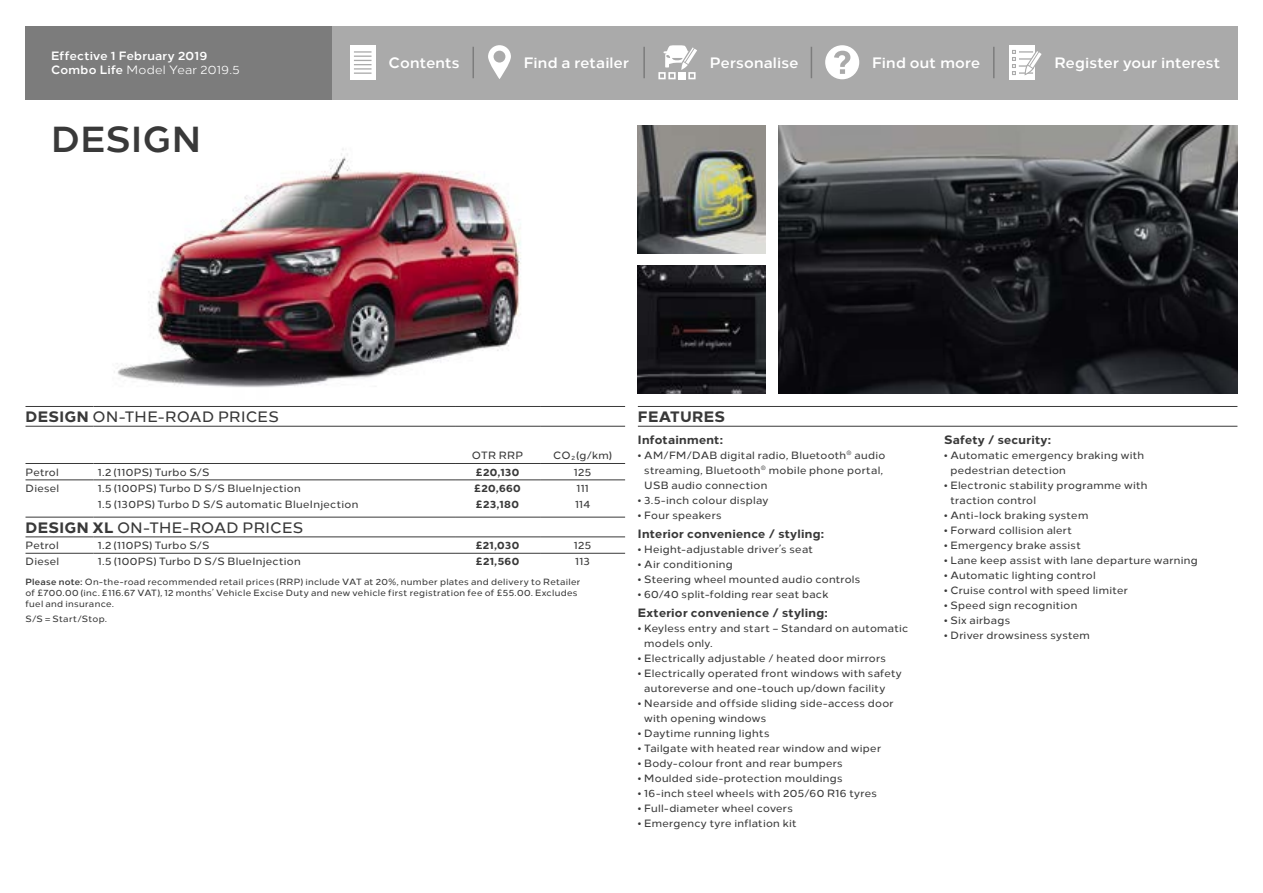
<style>
.page{position:relative;width:1263px;height:893px;background:#fff}
.page>*{position:absolute;margin:0;border:0;box-sizing:border-box;transform-origin:0 0}
.t1{font:700 36px "Vauxhall Neue";letter-spacing:.015em;color:#393939}
.t2{font:700 15px "Vauxhall Neue";letter-spacing:.015em;color:#fff}
.t3{font:15px "Vauxhall Neue";letter-spacing:.025em;color:#393939}
.t4{font:800 15px "Vauxhall Neue";color:#393939}
.t5{font:800 12px "Vauxhall Neue";letter-spacing:.025em;color:#393939}
.t6{font:700 12px/14.4px "Vauxhall Neue";letter-spacing:.025em;color:#fff}
.t7{font:10.5px/15px "Vauxhall Neue";letter-spacing:.03em;color:#393939}
.t8{font:800 10.5px "Vauxhall Neue";color:#393939}
.t9{font:9px/10.8px "Vauxhall Neue";letter-spacing:.035em;color:#393939}
.s1{font-weight:300}
.s2{font-weight:800}
.s3{font-size:6.15px}
.s4{font-weight:700}
</style>
<div class="page">
<img style="left:638px;top:266px;width:127px;height:127px">
<img style="left:638px;top:125px;width:127px;height:128px">
<img style="left:778px;top:125px;width:459px;height:268px">
<img style="left:114px;top:149px;width:407px;height:239px">
<hr style="left:638px;top:406px;width:599px;height:1px;background:#393939">
<hr style="left:638px;top:426px;width:599px;height:1px;background:#393939">
<hr style="left:26px;top:463px;width:68px;height:1px;background:#393939">
<hr style="left:94px;top:463px;width:361px;height:1px;background:#393939">
<hr style="left:455px;top:463px;width:85px;height:1px;background:#393939">
<hr style="left:540px;top:463px;width:85px;height:1px;background:#393939">
<hr style="left:26px;top:479px;width:68px;height:1px;background:#393939">
<hr style="left:94px;top:479px;width:361px;height:1px;background:#393939">
<hr style="left:455px;top:479px;width:85px;height:1px;background:#393939">
<hr style="left:540px;top:479px;width:85px;height:1px;background:#393939">
<hr style="left:26px;top:553px;width:68px;height:1px;background:#393939">
<hr style="left:94px;top:553px;width:361px;height:1px;background:#393939">
<hr style="left:455px;top:553px;width:85px;height:1px;background:#393939">
<hr style="left:540px;top:553px;width:85px;height:1px;background:#393939">
<hr style="left:26px;top:536px;width:68px;height:1px;background:#393939">
<hr style="left:94px;top:536px;width:361px;height:1px;background:#393939">
<hr style="left:455px;top:536px;width:85px;height:1px;background:#393939">
<hr style="left:540px;top:536px;width:85px;height:1px;background:#393939">
<hr style="left:26px;top:517px;width:68px;height:1px;background:#393939">
<hr style="left:94px;top:517px;width:361px;height:1px;background:#393939">
<hr style="left:455px;top:517px;width:85px;height:1px;background:#393939">
<hr style="left:540px;top:517px;width:85px;height:1px;background:#393939">
<hr style="left:26px;top:406px;width:68px;height:1px;background:#393939">
<hr style="left:94px;top:406px;width:361px;height:1px;background:#393939">
<hr style="left:455px;top:406px;width:85px;height:1px;background:#393939">
<hr style="left:540px;top:406px;width:85px;height:1px;background:#393939">
<hr style="left:26px;top:426px;width:68px;height:1px;background:#393939">
<hr style="left:94px;top:426px;width:361px;height:1px;background:#393939">
<hr style="left:455px;top:426px;width:85px;height:1px;background:#393939">
<hr style="left:540px;top:426px;width:85px;height:1px;background:#393939">
<div style="left:26px;top:26px;width:1207px;height:73px;background:#7c7c7c"></div>
<div style="left:332px;top:26px;width:905px;height:73px;background:#aaa"></div>
<hr style="left:472px;top:47px;width:2px;height:31px;background:#7c7c7c">
<hr style="left:811px;top:47px;width:1px;height:31px;background:#7c7c7c">
<hr style="left:993px;top:47px;width:1px;height:31px;background:#7c7c7c">
<div style="left:350px;top:45px;width:26px;height:35px;background:#fff"></div>
<svg style="left:354px;top:51px;width:17px;height:23px"></svg>
<svg style="left:488px;top:45px;width:23px;height:34px"></svg>
<div style="left:493px;top:51px;width:12px;height:12px;background:#aaa;border-radius:50%"></div>
<div style="left:1009px;top:45px;width:25px;height:35px;background:#fff"></div>
<svg style="left:1012px;top:48px;width:30px;height:28px"></svg>
<div style="left:826px;top:46px;width:32px;height:33px;background:#fff;border-radius:50%"></div>
<div style="left:825px;top:45px;width:34px;height:34px;border:2px solid #fff;border-radius:50%"></div>
<svg style="left:834px;top:51px;width:16px;height:23px"></svg>
<hr style="left:643px;top:47px;width:2px;height:31px;background:#7c7c7c">
<svg style="left:658px;top:45px;width:39px;height:34px"></svg>
<p class="t6" style="left:51px;top:48px;width:190px">Effective 1 February 2019<br>Combo Life <span class="s1">Model Year 2019.5</span></p>
<h2 class="t2" style="left:710px;top:54px;width:90px">Personalise</h2>
<h2 class="t2" style="left:389px;top:54px;width:73px">Contents</h2>
<h2 class="t2" style="left:524px;top:54px;width:107px">Find a retailer</h2>
<h2 class="t2" style="left:872px;top:53px;width:110px">Find out more</h2>
<h2 class="t2" style="left:1054px;top:53px;width:168px">Register your interest</h2>
<h1 class="t1" style="left:51px;top:117px;width:151px">DESIGN</h1>
<h2 class="t3" style="left:26px;top:407px;width:255px"><span class="s2">DESIGN</span> ON-THE-ROAD PRICES</h2>
<p class="t7" style="left:472px;top:448px;width:53px">OTR RRP</p>
<p class="t7" style="left:553px;top:448px;width:60px">CO<span class="s3">2</span> (g/km)</p>
<p class="t7" style="left:26px;top:464px;width:35px">Petrol</p>
<p class="t7" style="left:98px;top:464px;width:113px">1.2 (110PS) Turbo S/S</p>
<p class="t8" style="left:476px;top:465px;width:45px">£20,130</p>
<p class="t7" style="left:574px;top:464px;width:19px">125</p>
<p class="t7" style="left:26px;top:481px;width:35px">Diesel</p>
<p class="t7" style="left:98px;top:481px;width:204px">1.5 (100PS) Turbo D S/S BlueInjection</p>
<p class="t8" style="left:474px;top:482px;width:48px">£20,660</p>
<p class="t7" style="left:576px;top:481px;width:14px">111</p>
<p class="t7" style="left:98px;top:497px;width:262px">1.5 (130PS) Turbo D S/S automatic BlueInjection</p>
<p class="t8" style="left:476px;top:498px;width:45px">£23,180</p>
<p class="t7" style="left:575px;top:497px;width:17px">114</p>
<h2 class="t3" style="left:26px;top:518px;width:279px"><span class="s2">DESIGN XL</span> ON-THE-ROAD PRICES</h2>
<p class="t7" style="left:26px;top:538px;width:35px">Petrol</p>
<p class="t7" style="left:98px;top:538px;width:113px">1.2 (110PS) Turbo S/S</p>
<p class="t8" style="left:476px;top:539px;width:45px">£21,030</p>
<p class="t7" style="left:574px;top:538px;width:19px">125</p>
<p class="t7" style="left:26px;top:554px;width:35px">Diesel</p>
<p class="t7" style="left:98px;top:554px;width:204px">1.5 (100PS) Turbo D S/S BlueInjection</p>
<p class="t8" style="left:476px;top:555px;width:45px">£21,560</p>
<p class="t7" style="left:575px;top:554px;width:16px">113</p>
<p class="t9" style="left:26px;top:576px;width:556px"><span class="s4">Please note:</span> On-the-road recommended retail prices (RRP) include VAT at 20%, number plates and delivery to Retailer of £700.00 (inc. £116.67 VAT), 12 months’ Vehicle Excise Duty and new vehicle first registration fee of £55.00. Excludes fuel and insurance.</p>
<p class="t9" style="left:26px;top:613px;width:83px">S/S = Start/Stop.</p>
<h2 class="t4" style="left:638px;top:407px;width:89px">FEATURES</h2>
<p class="t5" style="left:638px;top:432px;width:86px">Infotainment:</p>
<p class="t7" style="left:644px;top:448px;width:243px;text-indent:-6px">• AM/FM/DAB digital radio, Bluetooth<sup>®</sup> audio streaming, Bluetooth<sup>®</sup> mobile phone portal,<br>USB audio connection</p>
<p class="t7" style="left:638px;top:493px;width:132px">• 3.5-inch colour display</p>
<p class="t7" style="left:638px;top:508px;width:85px">• Four speakers</p>
<p class="t5" style="left:638px;top:526px;width:187px">Interior convenience / styling:</p>
<p class="t7" style="left:638px;top:542px;width:177px">• Height-adjustable driver’s seat</p>
<p class="t7" style="left:638px;top:557px;width:96px">• Air conditioning</p>
<p class="t7" style="left:638px;top:572px;width:224px">• Steering wheel mounted audio controls</p>
<p class="t7" style="left:638px;top:587px;width:192px">• 60/40 split-folding rear seat back</p>
<p class="t5" style="left:638px;top:606px;width:191px">Exterior convenience / styling:</p>
<p class="t7" style="left:644px;top:621px;width:266px;text-indent:-6px">• Keyless entry and start – Standard on automatic models only.</p>
<p class="t7" style="left:638px;top:651px;width:250px">• Electrically adjustable / heated door mirrors</p>
<p class="t7" style="left:644px;top:666px;width:259px;text-indent:-6px">• Electrically operated front windows with safety autoreverse and one-touch up/down facility</p>
<p class="t7" style="left:644px;top:696px;width:251px;text-indent:-6px">• Nearside and offside sliding side-access door with opening windows</p>
<p class="t7" style="left:638px;top:726px;width:133px">• Daytime running lights</p>
<p class="t7" style="left:638px;top:741px;width:245px">• Tailgate with heated rear window and wiper</p>
<p class="t7" style="left:638px;top:756px;width:206px">• Body-colour front and rear bumpers</p>
<p class="t7" style="left:638px;top:771px;width:206px">• Moulded side-protection mouldings</p>
<p class="t7" style="left:638px;top:786px;width:240px">• 16-inch steel wheels with 205/60 R16 tyres</p>
<p class="t7" style="left:638px;top:801px;width:156px">• Full-diameter wheel covers</p>
<p class="t7" style="left:638px;top:816px;width:160px">• Emergency tyre inflation kit</p>
<p class="t5" style="left:944px;top:432px;width:108px">Safety / security:</p>
<p class="t7" style="left:950px;top:448px;width:195px;text-indent:-6px">• Automatic emergency braking with pedestrian detection</p>
<p class="t7" style="left:950px;top:478px;width:199px;text-indent:-6px">• Electronic stability programme with traction control</p>
<p class="t7" style="left:944px;top:508px;width:146px">• Anti-lock braking system</p>
<p class="t7" style="left:944px;top:523px;width:130px">• Forward collision alert</p>
<p class="t7" style="left:944px;top:538px;width:138px">• Emergency brake assist</p>
<p class="t7" style="left:944px;top:553px;width:255px">• Lane keep assist with lane departure warning</p>
<p class="t7" style="left:944px;top:568px;width:153px">• Automatic lighting control</p>
<p class="t7" style="left:944px;top:583px;width:185px">• Cruise control with speed limiter</p>
<p class="t7" style="left:944px;top:598px;width:135px">• Speed sign recognition</p>
<p class="t7" style="left:944px;top:613px;width:68px">• Six airbags</p>
<p class="t7" style="left:944px;top:628px;width:147px">• Driver drowsiness system</p>
</div>
